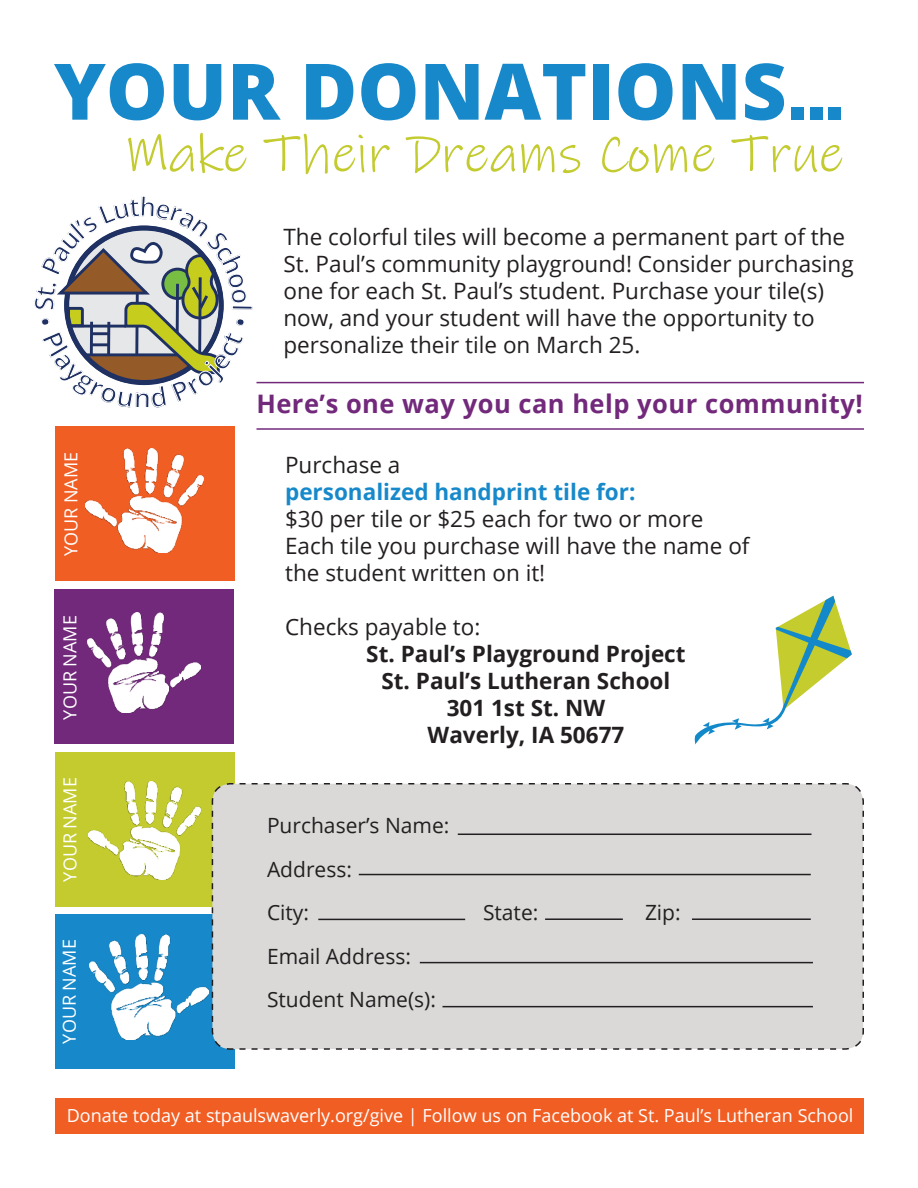
<style>
.page{position:relative;width:918px;height:1188px;background:#fff}
.page>*{position:absolute;margin:0;border:0;box-sizing:border-box;transform-origin:0 0}
.t1{font:800 78px "Open Sans";color:#1789ca}
.t2{font:54px "Ink Free";color:#c3cb2f}
.t3{font:700 25.5px "Open Sans";letter-spacing:.02em;color:#72297b}
.t4{font:22.5px/27px "Open Sans";color:#231f20}
.t5{font:700 22.5px/27px "Open Sans";color:#231f20;text-align:center}
.t6{font:700 22.5px "Open Sans";color:#1789ca}
.t7{font:21px/43.5px "Open Sans";color:#231f20}
.t8{font:18px "Open Sans";color:#fff}
.s1{font-family:"Rockwell";font-weight:700;font-stretch:condensed}
</style>
<div class="page">
<svg style="left:694px;top:596px;width:158px;height:149px"></svg>
<div style="left:54px;top:590px;width:180px;height:154px;background:#72297b"></div>
<img style="left:87px;top:613px;width:114px;height:100px">
<div style="left:55px;top:914px;width:180px;height:154px;background:#1789ca"></div>
<img style="left:90px;top:935px;width:119px;height:105px">
<div style="left:55px;top:752px;width:180px;height:154px;background:#c3cb2f"></div>
<img style="left:89px;top:781px;width:112px;height:99px">
<div style="left:55px;top:426px;width:180px;height:154px;background:#f15e24"></div>
<img style="left:86px;top:449px;width:118px;height:104px">
<hr style="left:257px;top:382px;width:607px;height:1px;background:#72297b">
<hr style="left:257px;top:428px;width:607px;height:2px;background:#72297b">
<div style="left:211px;top:783px;width:653px;height:267px;background:#dad9d8"></div>
<hr style="left:458px;top:834px;width:354px;height:1px;background:#231f20">
<div style="left:55px;top:1098px;width:808px;height:35px;background:#f15e24"></div>
<hr style="left:359px;top:874px;width:452px;height:1px;background:#231f20">
<hr style="left:318px;top:919px;width:147px;height:1px;background:#231f20">
<hr style="left:545px;top:918px;width:78px;height:2px;background:#231f20">
<hr style="left:692px;top:918px;width:119px;height:2px;background:#231f20">
<hr style="left:420px;top:962px;width:393px;height:1px;background:#231f20">
<hr style="left:443px;top:1006px;width:370px;height:1px;background:#231f20">
<svg style="left:57px;top:225px;width:167px;height:161px"></svg>
<h1 class="t1" style="left:54px;top:47px;width:793px">YOUR DONATIONS<span class="s1">...</span></h1>
<p class="t8" style="left:64px;top:556px;width:106px;rotate:-90deg">YOUR NAME</p>
<p class="t8" style="left:63px;top:720px;width:106px;rotate:-90deg">YOUR NAME</p>
<p class="t8" style="left:63px;top:882px;width:106px;rotate:-90deg">YOUR NAME</p>
<p class="t8" style="left:62px;top:1044px;width:106px;rotate:-90deg">YOUR NAME</p>
<h2 class="t2" style="left:124px;top:121px;width:721px">Make Their Dreams Come True</h2>
<p class="t4" style="left:284px;top:225px;width:572px">The colorful tiles will become a permanent part of the St. Paul’s community playground! Consider purchasing one for each St. Paul’s student. Purchase your tile(s) now, and your student will have the opportunity to personalize their tile on March 25.</p>
<p class="t3" style="left:256px;top:394px;width:608px">Here’s one way you can help your community!</p>
<p class="t4" style="left:285px;top:453px;width:117px">Purchase a</p>
<p class="t6" style="left:285px;top:483px;width:352px">personalized handprint tile for:</p>
<p class="t4" style="left:285px;top:507px;width:466px">$30 per tile or $25 each for two or more<br>Each tile you purchase will have the name of the student written on it!</p>
<p class="t4" style="left:285px;top:615px;width:197px">Checks payable to:</p>
<p class="t5" style="left:366px;top:642px;width:321px">St. Paul’s Playground Project<br>St. Paul’s Lutheran School<br>301 1st St. NW<br>Waverly, IA 50677</p>
<p class="t7" style="left:267px;top:806px;width:184px">Purchaser’s Name:<br>Address:<br>City:</p>
<p class="t7" style="left:267px;top:937px;width:171px">Email Address:<br>Student Name(s):</p>
<p class="t7" style="left:483px;top:893px;width:57px">State:</p>
<p class="t7" style="left:645px;top:893px;width:37px">Zip:</p>
<p class="t8" style="left:67px;top:1108px;width:788px">Donate today at stpaulswaverly.org/give | Follow us on Facebook at St. Paul’s Lutheran School</p>
</div>
